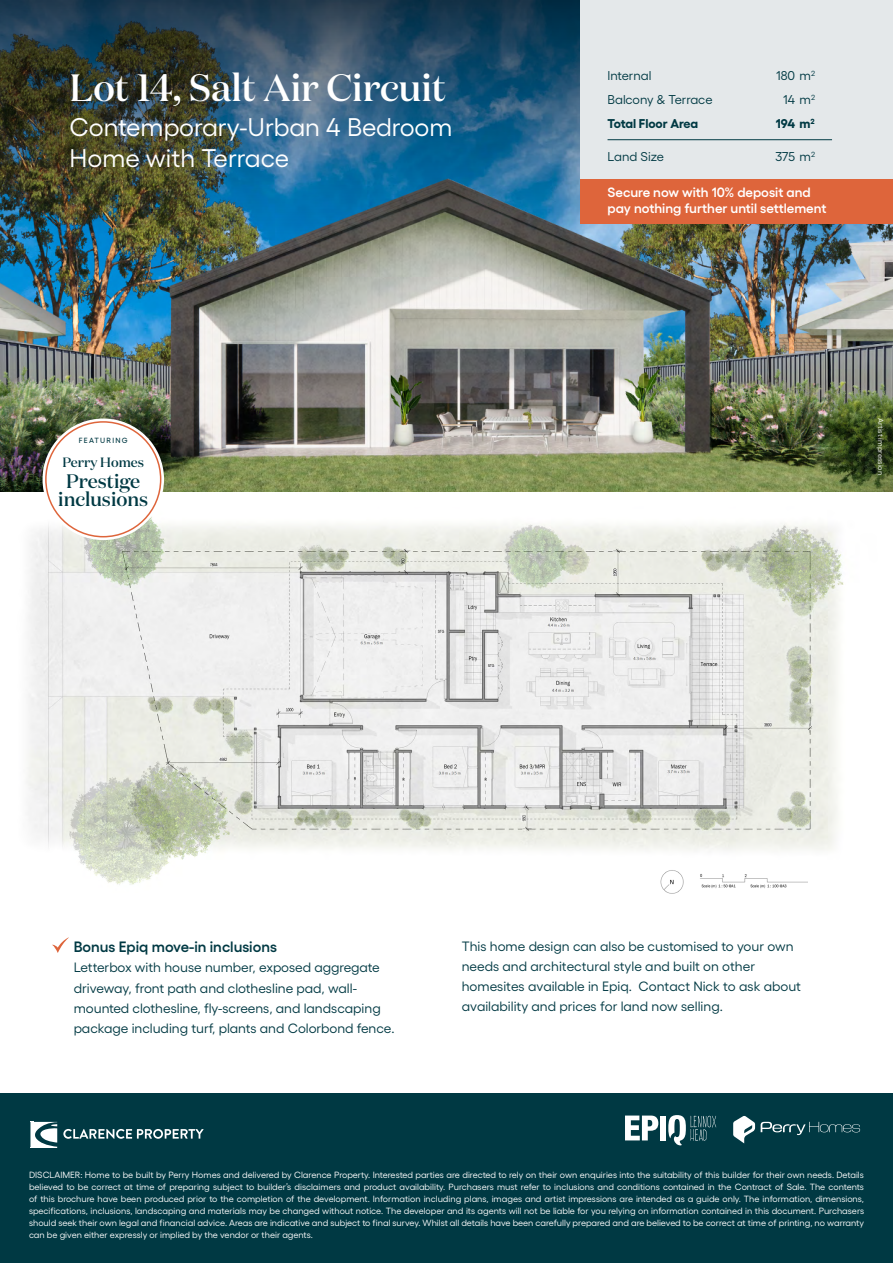
<style>
.page{position:relative;width:893px;height:1263px;background:#fff}
.page>*{position:absolute;margin:0;border:0;box-sizing:border-box;transform-origin:0 0}
.t1{font:500 37.95px "Domaine Display";color:#fff}
.t2{font:25.5px/30.6px "Gellix";color:#fff}
.t3{font:500 19.5px/17.4px "Domaine Display";color:#003943;text-align:center}
.t4{font:600 15px "Gellix";color:#003943}
.t5{font:13.5px/20.2px "Gellix";color:#003943}
.t6{font:600 13.5px/16.8px "Gellix";color:#fff}
.t7{font:500 13.5px "Domaine Display";color:#003943}
.t8{font:12.75px "Gellix";color:#003943}
.t9{font:700 12.75px "Gellix";letter-spacing:-.005em;color:#003943}
.t10{font:9px/12px "Gellix";color:#fff;text-align:justify}
.t11{font:500 7.5px "Gellix";color:#fff}
.t12{font:500 7.5px "Gellix";letter-spacing:.17em;color:#003943}
</style>
<div class="page">
<img style="left:0;top:223px;width:893px;height:662px">
<img style="left:0;top:0;width:876px;height:234px">
<div style="left:580px;top:0;width:313px;height:180px;background:#e4e8ea"></div>
<div style="left:0;top:1094px;width:893px;height:169px;background:#003943"></div>
<div style="left:660px;top:1116px;width:6px;height:25px;background:#fff"></div>
<svg style="left:625px;top:1115px;width:33px;height:25px"></svg>
<svg style="left:668px;top:1115px;width:48px;height:31px"></svg>
<svg style="left:761px;top:1122px;width:99px;height:13px"></svg>
<svg style="left:733px;top:1116px;width:22px;height:27px"></svg>
<hr style="left:608px;top:139px;width:224px;height:1px;background:#003943">
<svg style="left:52px;top:937px;width:17px;height:16px"></svg>
<svg style="left:30px;top:1122px;width:27px;height:26px"></svg>
<svg style="left:63px;top:1129px;width:141px;height:10px"></svg>
<div style="left:580px;top:179px;width:313px;height:44px;background:#de653b"></div>
<div style="left:43px;top:419px;width:121px;height:121px;background:#fff;border-radius:50%"></div>
<div style="left:45px;top:421px;width:116px;height:116px;border:2px solid #de653b;border-radius:50%"></div>
<img style="left:657px;top:868px;width:150px;height:26px">
<h1 class="t1" style="left:70px;top:64px;width:378px">Lot 14, Salt Air Circuit</h1>
<h2 class="t2" style="left:70px;top:109px;width:384px">Contemporary-Urban 4 Bedroom<br>Home with Terrace</h2>
<p class="t12" style="left:79px;top:435px;width:51px">FEATURING</p>
<h3 class="t7" style="left:62px;top:453px;width:83px">Perry Homes</h3>
<h3 class="t3" style="left:58px;top:473px;width:91px">Prestige inclusions</h3>
<h3 class="t8" style="left:608px;top:66px;width:45px">Internal</h3>
<h3 class="t8" style="left:776px;top:66px;width:41px">180 m<sup>2</sup></h3>
<h3 class="t8" style="left:608px;top:90px;width:106px">Balcony &amp; Terrace</h3>
<h3 class="t8" style="left:783px;top:90px;width:33px">14 m<sup>2</sup></h3>
<h3 class="t9" style="left:608px;top:114px;width:92px">Total Floor Area</h3>
<h3 class="t9" style="left:776px;top:114px;width:41px">194 m<sup>2</sup></h3>
<h3 class="t8" style="left:608px;top:147px;width:58px">Land Size</h3>
<h3 class="t8" style="left:775px;top:147px;width:41px">375 m<sup>2</sup></h3>
<h3 class="t6" style="left:608px;top:182px;width:220px">Secure now with 10% deposit and pay nothing further until settlement</h3>
<p class="t11" style="left:886px;top:418px;width:58px;rotate:90deg">Artist impression</p>
<h3 class="t4" style="left:74px;top:935px;width:205px">Bonus Epiq move-in inclusions</h3>
<h3 class="t5" style="left:74px;top:956px;width:322px">Letterbox with house number, exposed aggregate driveway, front path and clothesline pad, wall&shy;mounted clothesline, fly-screens, and landscaping package including turf, plants and Colorbond fence.</h3>
<h3 class="t5" style="left:462px;top:934px;width:341px">This home design can also be customised to your own needs and architectural style and built on other homesites available in Epiq. Contact Nick to ask about availability and prices for land now selling.</h3>
<p class="t10" style="left:29px;top:1168px;width:837px">DISCLAIMER: Home to be built by Perry Homes and delivered by Clarence Property. Interested parties are directed to rely on their own enquiries into the suitability of this builder for their own needs. Details believed to be correct at time of preparing subject to builder’s disclaimers and product availability. Purchasers must refer to inclusions and conditions contained in the Contract of Sale. The contents of this brochure have been produced prior to the completion of the development. Information including plans, images and artist impressions are intended as a guide only. The information, dimensions, specifications, inclusions, landscaping and materials may be changed without notice. The developer and its agents will not be liable for you relying on information contained in this document. Purchasers should seek their own legal and financial advice. Areas are indicative and subject to final survey. Whilst all details have been carefully prepared and are believed to be correct at time of printing, no warranty can be given either expressly or implied by the vendor or their agents.</p>
</div>
